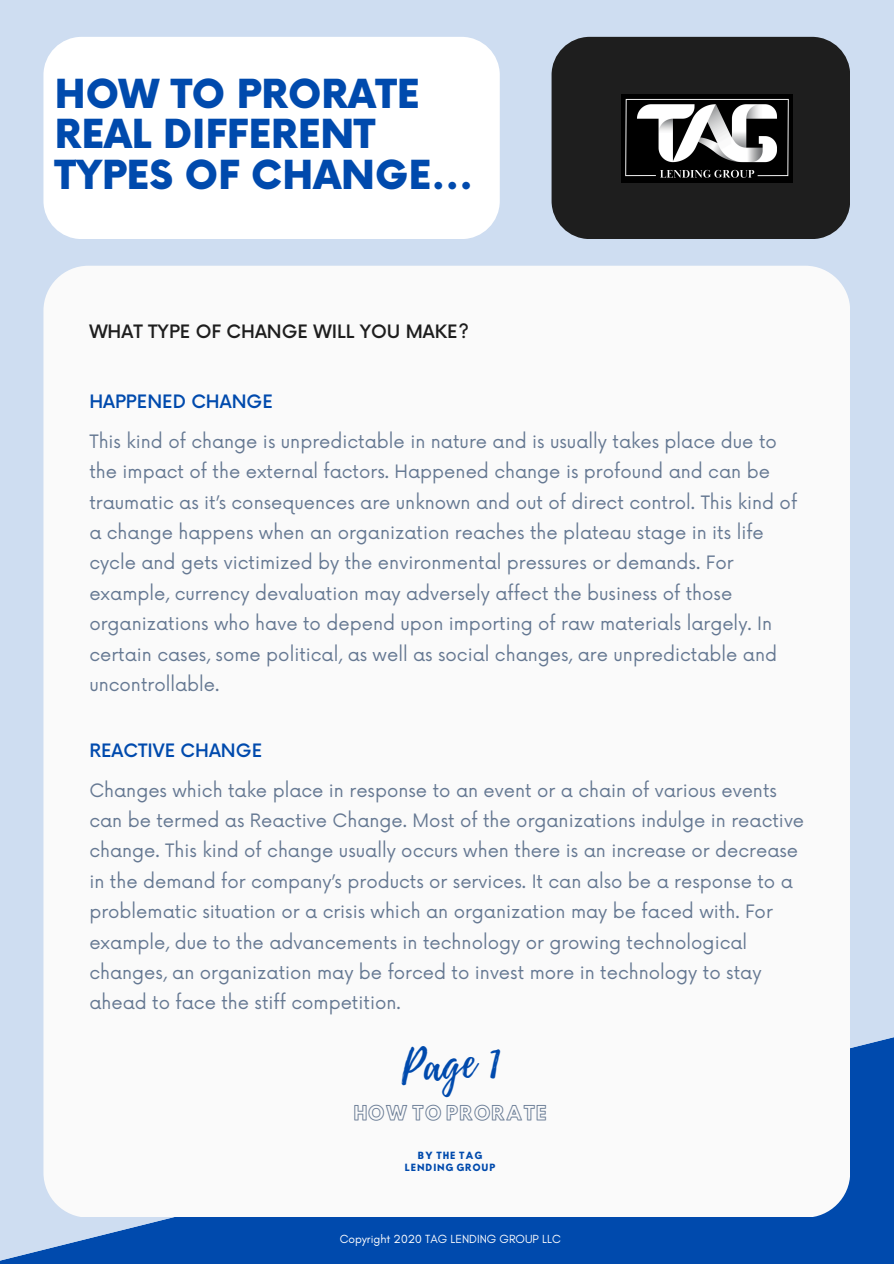
<style>
.page{position:relative;width:894px;height:1264px;background:#fff}
.page>*{position:absolute;margin:0;border:0;box-sizing:border-box;transform-origin:0 0}
.t1{font:44.55px "Playlist Script";color:#004aad}
.t2{font:900 39px/40.5px "Now";color:#004aad}
.t3{font:18px/30.5px "Now";color:#657892}
.t4{font:500 18px "Now";color:#1e1e1e}
.t5{font:500 18px "Now";color:#004aad}
.t6{font:17.7px "Hussar Ekologiczne 1";letter-spacing:.06em;color:#657892}
.t7{font:12px "Glacial Indifference";color:#fff}
.t8{font:8.85px/12.1px "Hussar Bd";letter-spacing:.09em;color:#004aad;text-align:center}
</style>
<div class="page">
<div style="left:0;top:0;width:893px;height:1263px;background:#ceddf1"></div>
<svg style="left:0;top:1025px;width:893px;height:238px;fill:#004aad"></svg>
<div style="left:43px;top:37px;width:456px;height:202px;background:#fff;border-radius:38px"></div>
<div style="left:43px;top:266px;width:806px;height:950px;background:#fafafa;border-radius:45px"></div>
<div style="left:551px;top:37px;width:298px;height:202px;background:#1e1e1e;border-radius:38px"></div>
<img style="left:621px;top:94px;width:170px;height:88px">
<p class="t2" style="left:55px;top:76px;width:420px">HOW TO PRORATE<br>REAL DIFFERENT<br>TYPES OF CHANGE…</p>
<h3 class="t4" style="left:89px;top:322px;width:381px">WHAT TYPE OF CHANGE WILL YOU MAKE?</h3>
<h1 class="t5" style="left:89px;top:392px;width:185px">HAPPENED CHANGE</h1>
<p class="t3" style="left:89px;top:427px;width:709px">This kind of change is unpredictable in nature and is usually takes place due to the impact of the external factors. Happened change is profound and can be traumatic as it’s consequences are unknown and out of direct control. This kind of a change happens when an organization reaches the plateau stage in its life cycle and gets victimized by the environmental pressures or demands. For example, currency devaluation may adversely affect the business of those organizations who have to depend upon importing of raw materials largely. In certain cases, some political, as well as social changes, are unpredictable and uncontrollable.</p>
<p class="t5" style="left:89px;top:741px;width:174px">REACTIVE CHANGE</p>
<p class="t3" style="left:89px;top:775px;width:716px">Changes which take place in response to an event or a chain of various events can be termed as Reactive Change. Most of the organizations indulge in reactive change. This kind of change usually occurs when there is an increase or decrease in the demand for company’s products or services. It can also be a response to a problematic situation or a crisis which an organization may be faced with. For example, due to the advancements in technology or growing technological changes, an organization may be forced to invest more in technology to stay ahead to face the stiff competition.</p>
<h3 class="t1" style="left:398px;top:1036px;width:101px;rotate:-5deg">Page 1</h3>
<p class="t6" style="left:353px;top:1105px;width:194px">HOW TO PRORATE</p>
<p class="t8" style="left:404px;top:1150px;width:92px">BY THE TAG<br>LENDING GROUP</p>
<h3 class="t7" style="left:339px;top:1231px;width:222px">Copyright 2020 TAG LENDING GROUP LLC</h3>
</div>
